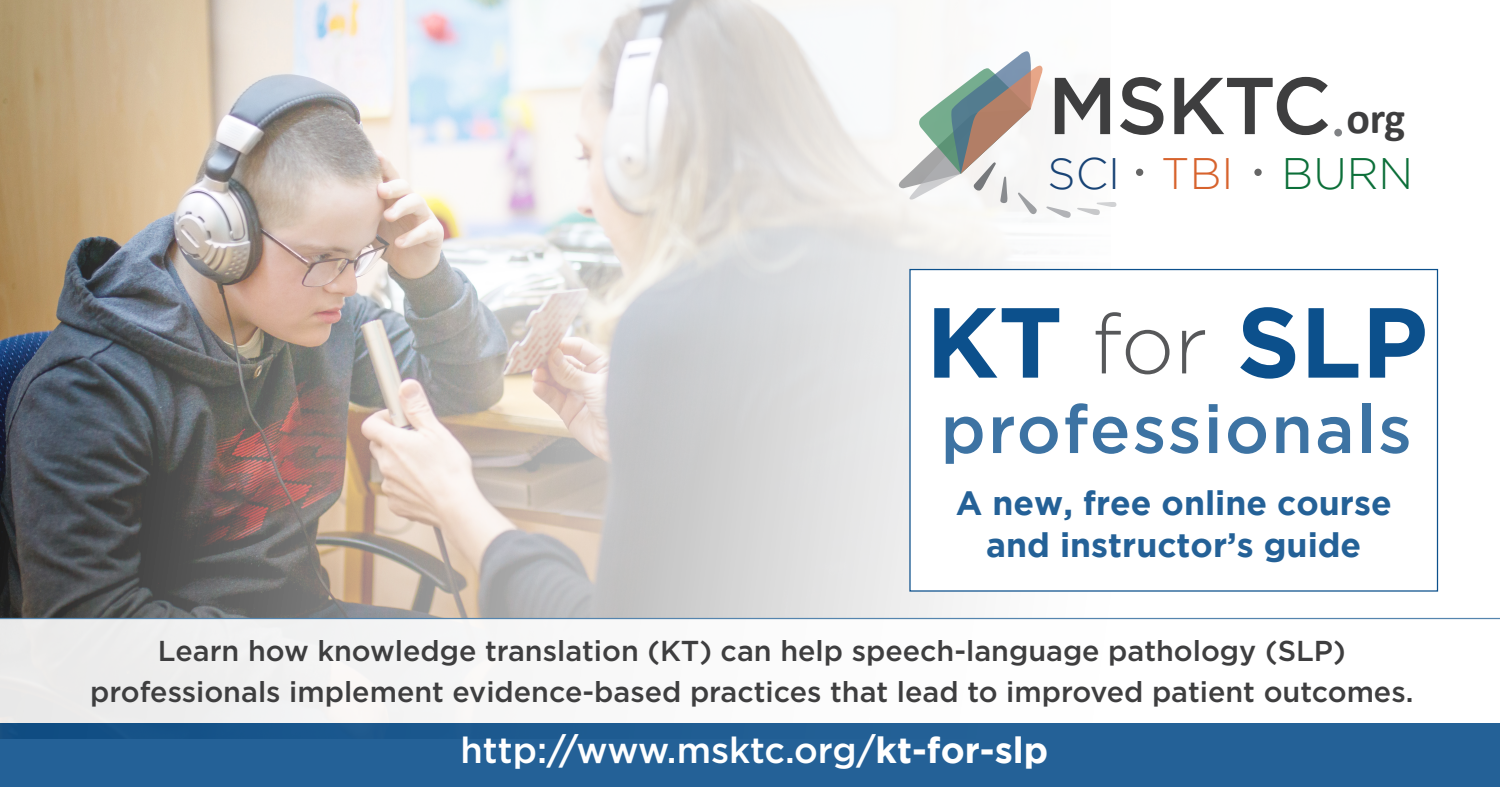
<style>
.page{position:relative;width:1500px;height:788px;background:#fff}
.page>*{position:absolute;margin:0;border:0;box-sizing:border-box;transform-origin:0 0}
.t1{font:700 99.25px "Gotham";color:#0c508c}
.t2{font:500 80.38px "Gotham";letter-spacing:-.015em;color:#3e3e3f}
.t3{font:500 67.5px "Gotham";letter-spacing:.03em;color:#3d73a3}
.t4{font:300 44px "Gotham";color:#0c6f39}
.t5{font:300 44px "Gotham";color:#184375}
.t6{font:300 44px "Gotham";color:#d7632d}
.t7{font:700 44px "Calibri";color:#3e3e3f}
.t8{font:500 36.25px "Gotham";color:#fff}
.t9{font:700 33.75px/42.5px "Gotham";color:#246197;text-align:center}
.t10{font:500 28.75px "Gotham";color:#3e3e3f}
.s1{font-weight:300;font-size:83.5px;color:#57585a}
.s2{font-weight:700}
</style>
<div class="page">
<img style="left:0;top:0;width:1111px;height:618px">
<svg style="left:898px;top:51px;width:173px;height:167px"></svg>
<svg style="left:1077px;top:201px;width:40px;height:14px"></svg>
<div style="left:1136px;top:169px;width:7px;height:7px;background:#666;border-radius:50%"></div>
<div style="left:1254px;top:169px;width:8px;height:7px;background:#666;border-radius:50%"></div>
<div style="left:1334px;top:129px;width:8px;height:7px;background:#808285;border-radius:50%"></div>
<div style="left:0;top:723px;width:1500px;height:64px;background:#246197"></div>
<hr style="left:0;top:618px;width:1500px;height:1px;background:#5585ae">
<div style="left:909px;top:269px;width:529px;height:322px;background:#fff;border:1px solid #0c508c"></div>
<p class="t2" style="left:1048px;top:53px;width:285px">MSKTC</p>
<p class="t6" style="left:1161px;top:150px;width:74px">TBI</p>
<p class="t4" style="left:1282px;top:150px;width:133px">BURN</p>
<p class="t7" style="left:1347px;top:90px;width:60px">org</p>
<p class="t5" style="left:1048px;top:150px;width:74px">SCI</p>
<p class="t1" style="left:926px;top:285px;width:503px">KT <span class="s1">for</span> SLP</p>
<p class="t3" style="left:941px;top:385px;width:473px">professionals</p>
<p class="t9" style="left:956px;top:481px;width:437px">A new, free online course and instructor’s guide</p>
<p class="t10" style="left:158px;top:632px;width:1189px">Learn how knowledge translation (KT) can help speech-language pathology (SLP)</p>
<p class="t10" style="left:90px;top:673px;width:1325px">professionals implement evidence-based practices that lead to improved patient outcomes.</p>
<p class="t8" style="left:460px;top:726px;width:589px">http://www.msktc.org/<span class="s2">kt-for-slp</span></p>
</div>
